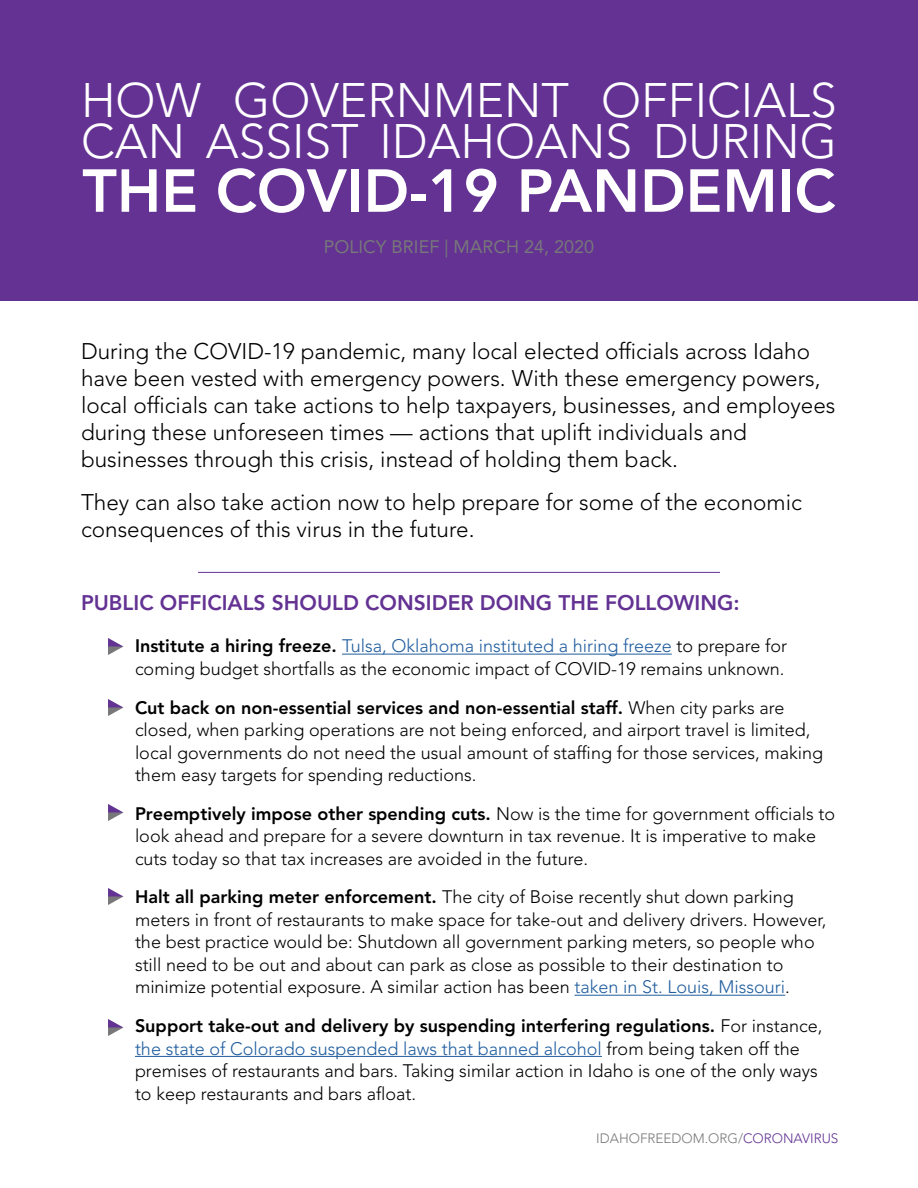
<style>
.page{position:relative;width:918px;height:1188px;background:#fff}
.page>*{position:absolute;margin:0;border:0;box-sizing:border-box;transform-origin:0 0}
.t1{font:800 60px "Avenir LT Std";color:#fff}
.t2{font:300 48px/40.5px "Avenir LT Std";color:#fff}
.t3{font:300 22.5px/27px "Avenir LT Std";color:#000}
.t4{font:800 21px "Avenir LT Std";color:#633293}
.t5{font:300 18px/22.5px "Avenir LT Std";color:#000}
.t6{font:18px "Avenir LT Std";color:#78777a}
.t7{font:300 13.5px "Avenir LT Std";color:#78777a}
.s1{font-weight:800}
.s2{color:#205d9e}
.s3{color:#633293}
</style>
<div class="page">
<div style="left:0;top:0;width:918px;height:301px;background:#633293"></div>
<hr style="left:198px;top:572px;width:522px;height:1px;background:#633293">
<hr style="left:342px;top:654px;width:330px;height:1px;background:#205d9e">
<hr style="left:575px;top:995px;width:210px;height:1px;background:#205d9e">
<hr style="left:135px;top:1056px;width:467px;height:1px;background:#205d9e">
<img style="left:108px;top:638px;width:16px;height:17px">
<img style="left:108px;top:699px;width:16px;height:17px">
<img style="left:108px;top:804px;width:16px;height:17px">
<img style="left:108px;top:888px;width:16px;height:17px">
<img style="left:108px;top:1019px;width:16px;height:17px">
<h2 class="t2" style="left:81px;top:84px;width:758px">HOW GOVERNMENT OFFICIALS<br>CAN ASSIST IDAHOANS DURING</h2>
<h1 class="t1" style="left:82px;top:166px;width:755px">THE COVID-19 PANDEMIC</h1>
<p class="t6" style="left:324px;top:240px;width:272px">POLICY BRIEF | MARCH 24, 2020</p>
<p class="t3" style="left:81px;top:340px;width:756px">During the COVID-19 pandemic, many local elected officials across Idaho have been vested with emergency powers. With these emergency powers, local officials can take actions to help taxpayers, businesses, and employees during these unforeseen times — actions that uplift individuals and businesses through this crisis, instead of holding them back.</p>
<p class="t3" style="left:81px;top:491px;width:722px">They can also take action now to help prepare for some of the economic consequences of this virus in the future.</p>
<p class="t4" style="left:81px;top:594px;width:660px">PUBLIC OFFICIALS SHOULD CONSIDER DOING THE FOLLOWING:</p>
<p class="t5" style="left:108px;top:636px;width:681px;text-align:right"><span class="s1">• Institute a hiring freeze.</span> <span class="s2">Tulsa, Oklahoma instituted a hiring freeze</span> to prepare for coming budget shortfalls as the economic impact of COVID-19 remains unknown.</p>
<p class="t5" style="left:135px;top:698px;width:690px;text-indent:-27px"><span class="s1">• Cut back on non-essential services and non-essential staff.</span> When city parks are closed, when parking operations are not being enforced, and airport travel is limited, local governments do not need the usual amount of staffing for those services, making them easy targets for spending reductions.</p>
<p class="t5" style="left:135px;top:804px;width:702px;text-indent:-27px"><span class="s1">• Preemptively impose other spending cuts.</span> Now is the time for government officials to look ahead and prepare for a severe downturn in tax revenue. It is imperative to make cuts today so that tax increases are avoided in the future.</p>
<p class="t5" style="left:135px;top:887px;width:693px;text-indent:-27px"><span class="s1">• Halt all parking meter enforcement.</span> The city of Boise recently shut down parking meters in front of restaurants to make space for take-out and delivery drivers. However, the best practice would be: Shutdown all government parking meters, so people who still need to be out and about can park as close as possible to their destination to minimize potential exposure. A similar action has been <span class="s2">taken in St. Louis, Missouri</span>.</p>
<p class="t5" style="left:135px;top:1016px;width:689px;text-indent:-27px"><span class="s1">• Support take-out and delivery by suspending interfering regulations.</span> For instance, <span class="s2">the state of Colorado suspended laws that banned alcohol</span> from being taken off the premises of restaurants and bars. Taking similar action in Idaho is one of the only ways to keep restaurants and bars afloat.</p>
<p class="t7" style="left:596px;top:1130px;width:244px">IDAHOFREEDOM.ORG/<span class="s3">CORONAVIRUS</span></p>
</div>
